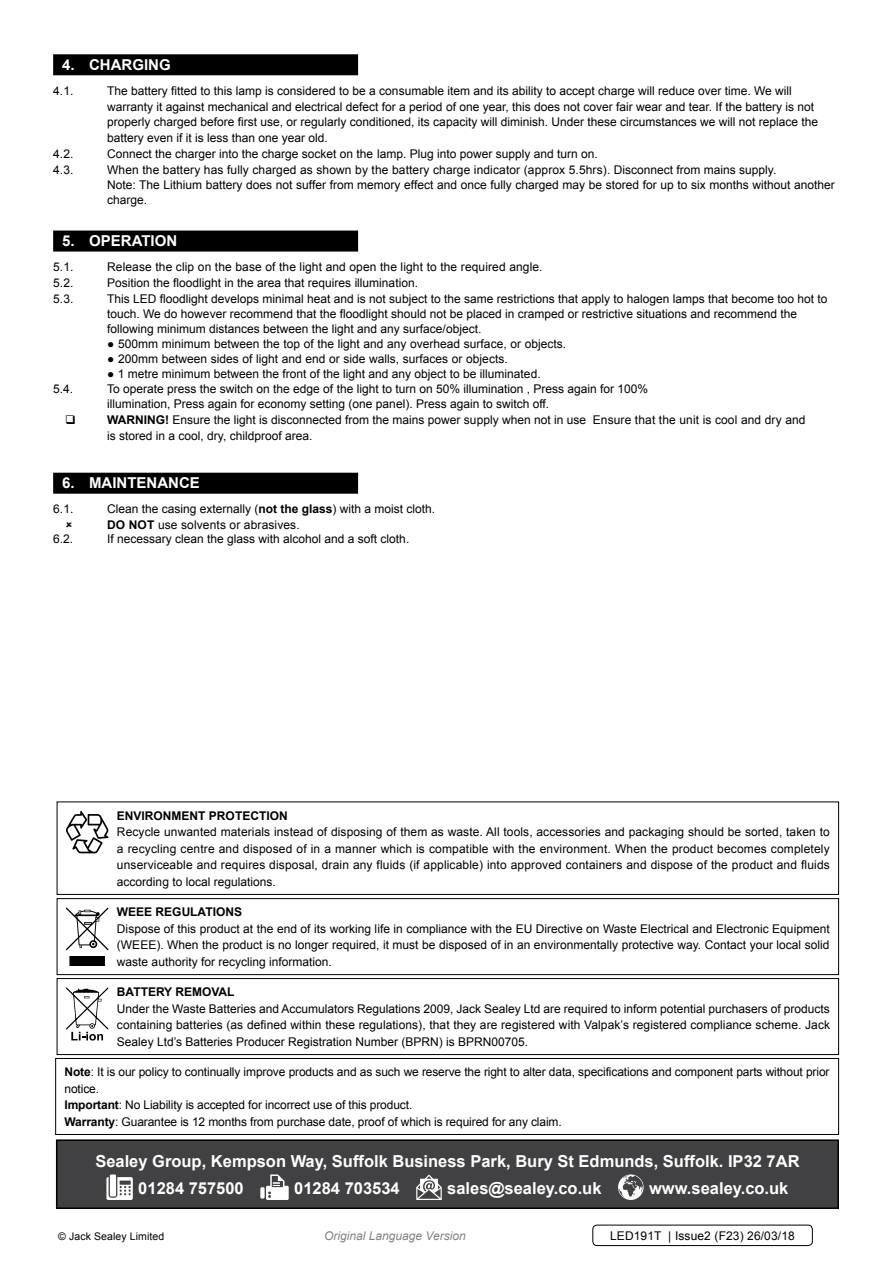
<style>
.page{position:relative;width:893px;height:1263px;background:#fff}
.page>*{position:absolute;margin:0;border:0;box-sizing:border-box;transform-origin:0 0}
.t1{font:700 16.5px/26.7px "Arial";color:#fff}
.t2{font:700 15px "Arial";color:#fff}
.t3{font:12px/16.5px "Arial";color:#000}
.t4{font:700 12px "Arial";color:#000}
.t5{font:italic 12px "Arial";color:#808285}
.t6{font:10.5px "Arial";letter-spacing:.01em;color:#000}
.s1{font-weight:700}
</style>
<div class="page">
<div style="left:53px;top:54px;width:305px;height:21px;background:#000"></div>
<div style="left:53px;top:231px;width:305px;height:21px;background:#000"></div>
<div style="left:53px;top:473px;width:305px;height:21px;background:#000"></div>
<div style="left:592px;top:1225px;width:221px;height:21px;border:1px solid #000;border-radius:4px"></div>
<div style="left:57px;top:1140px;width:781px;height:68px;background:#414042"></div>
<svg style="left:106px;top:1177px;width:27px;height:23px"></svg>
<div style="left:110px;top:1174px;width:6px;height:22px;background:#fff"></div>
<div style="left:260px;top:1187px;width:5px;height:11px;background:#fff"></div>
<svg style="left:266px;top:1174px;width:23px;height:26px"></svg>
<svg style="left:416px;top:1174px;width:26px;height:26px"></svg>
<svg style="left:618px;top:1174px;width:26px;height:26px"></svg>
<div style="left:56px;top:1139px;width:783px;height:70px;border:2px solid #000"></div>
<div style="left:57px;top:801px;width:782px;height:94px;border:1px solid #000"></div>
<svg style="left:66px;top:811px;width:42px;height:42px"></svg>
<div style="left:57px;top:898px;width:782px;height:77px;border:1px solid #000"></div>
<div style="left:70px;top:957px;width:34px;height:8px;background:#000"></div>
<div style="left:69px;top:956px;width:36px;height:10px;border:2px solid #000"></div>
<svg style="left:66px;top:908px;width:42px;height:42px"></svg>
<div style="left:57px;top:978px;width:782px;height:77px;border:1px solid #000"></div>
<svg style="left:66px;top:987px;width:42px;height:53px"></svg>
<div style="left:55px;top:1058px;width:784px;height:77px;border:1px solid #000"></div>
<p class="t2" style="left:62px;top:55px;width:110px">4. Charging</p>
<p class="t3" style="left:53px;top:82px;width:22px">4.1.</p>
<p class="t3" style="left:107px;top:83px;width:712px;line-height:15.8px">The battery fitted to this lamp is considered to be a consumable item and its ability to accept charge will reduce over time. We will warranty it against mechanical and electrical defect for a period of one year, this does not cover fair wear and tear. If the battery is not properly charged before first use, or regularly conditioned, its capacity will diminish. Under these circumstances we will not replace the battery even if it is less than one year old.</p>
<p class="t3" style="left:53px;top:145px;width:22px">4.2.</p>
<p class="t3" style="left:107px;top:145px;width:492px">Connect the charger into the charge socket on the lamp. Plug into power supply and turn on.</p>
<p class="t3" style="left:53px;top:161px;width:22px">4.3.</p>
<p class="t3" style="left:107px;top:161px;width:671px">When the battery has fully charged as shown by the battery charge indicator (approx 5.5hrs). Disconnect from mains supply.</p>
<p class="t3" style="left:53px;top:176px;width:22px">N</p>
<p class="t3" style="left:107px;top:177px;width:729px;line-height:15px;text-indent:9px">ote: The Lithium battery does not suffer from memory effect and once fully charged may be stored for up to six months without another charge.</p>
<p class="t2" style="left:62px;top:231px;width:117px">5. operation</p>
<p class="t3" style="left:53px;top:259px;width:22px">5.1.</p>
<p class="t3" style="left:107px;top:259px;width:437px">Release the clip on the base of the light and open the light to the required angle.</p>
<p class="t3" style="left:53px;top:274px;width:22px">5.2.</p>
<p class="t3" style="left:107px;top:274px;width:312px">Position the floodlight in the area that requires illumination.</p>
<p class="t3" style="left:53px;top:290px;width:22px">5.3.</p>
<p class="t3" style="left:107px;top:290px;width:35px">This LED</p>
<p class="t3" style="left:107px;top:291px;width:722px;line-height:15px;text-indent:53px">floodlight develops minimal heat and is not subject to the same restrictions that apply to halogen lamps that become too hot to touch. We do however recommend that the floodlight should not be placed in cramped or restrictive situations and recommend the following minimum distances between the light and any surface/object.</p>
<p class="t3" style="left:107px;top:335px;width:460px">● 500mm minimum between the top of the light and any overhead surface, or objects.</p>
<p class="t3" style="left:107px;top:350px;width:402px">● 200mm between sides of light and end or side walls, surfaces or objects.</p>
<p class="t3" style="left:107px;top:365px;width:435px">● 1 metre minimum between the front of the light and any object to be illuminated.</p>
<p class="t3" style="left:53px;top:380px;width:22px">5.4.</p>
<p class="t3" style="left:107px;top:381px;width:542px;line-height:15.8px">To operate press the switch on the edge of the light to turn on 50% illumination , Press again for 100% illumination, Press again for economy setting (one panel). Press again to switch off.</p>
<p class="t4" style="left:107px;top:412px;width:10px">WARNING</p>
<p class="t3" style="left:107px;top:412px;width:700px;line-height:15.8px;text-indent:58px"><span class="s1">!</span> Ensure the light is disconnected from the mains power supply when not in use Ensure that the unit is cool and dry and is stored in a cool, dry, childproof area.</p>
<p class="t2" style="left:62px;top:473px;width:139px">6. maintenance</p>
<p class="t3" style="left:53px;top:501px;width:22px">6.1.</p>
<p class="t3" style="left:107px;top:501px;width:330px;line-height:15.8px">Clean the casing externally (<span class="s1">not the glass</span>) with a moist cloth.<br><span class="s1">DO NOT</span></p>
<p class="t3" style="left:158px;top:517px;width:143px">use solvents or abrasives.</p>
<p class="t3" style="left:53px;top:531px;width:22px">6.2.</p>
<p class="t3" style="left:107px;top:531px;width:304px">If necessary clean the glass with alcohol and a soft cloth.</p>
<p class="t4" style="left:117px;top:807px;width:172px">Environment Protection</p>
<p class="t3" style="left:117px;top:824px;width:714px;text-align:justify">Recycle unwanted materials instead of disposing of them as waste. All tools, accessories and packaging should be sorted, taken to a recycling centre and disposed of in a manner which is compatible with the environment. When the product becomes completely unserviceable and requires disposal, drain any fluids (if applicable) into approved containers and dispose of the product and fluids according to local regulations.</p>
<p class="t4" style="left:117px;top:904px;width:125px">Weee Regulations</p>
<p class="t3" style="left:117px;top:920px;width:714px">Dispose of this product at the end of its working life in compliance with the EU Directive on Waste Electrical and Electronic Equipment (WEEE</p>
<p class="t3" style="left:117px;top:937px;width:714px;text-indent:39px">). When the product is no longer required, it must be disposed of in an environmentally protective way. Contact your local solid waste authority for recycling information.</p>
<p class="t4" style="left:117px;top:984px;width:119px">Battery Removal</p>
<p class="t3" style="left:117px;top:1000px;width:715px;text-align:justify">Under the Waste Batteries and Accumulators Regulations 2009, Jack Sealey Ltd are required to inform potential purchasers of products containing batteries (as defined within these regulations), that they are registered with Valpak’s registered compliance scheme. Jack Sealey Ltd’s Batteries Producer Registration N umber (BPRN ) is BPRN 00705.</p>
<p class="t3" style="left:65px;top:1064px;width:767px"><span class="s1">Note</span>: It is our policy to continually improve products and as such we reserve the right to alter data, specifications and component parts without prior notice.<br><span class="s1">Important</span>: No Liability is accepted for incorrect use of this product.<br><span class="s1">Warranty</span>: Guarantee is 12 months from purchase date, proof of which is required for any claim.</p>
<h1 class="t1" style="left:138px;top:1148px;width:651px;text-indent:-43px">Sealey Group, Kempson Way, Suffolk Business Park, Bury St Edmunds, Suffolk. IP32 7AR<br>01284 757500</h1>
<h1 class="t1" style="left:294px;top:1175px;width:107px">01284 703534</h1>
<h1 class="t1" style="left:447px;top:1175px;width:156px">sales@sealey.co.uk</h1>
<h1 class="t1" style="left:649px;top:1175px;width:141px">www.sealey.co.uk</h1>
<p class="t6" style="left:58px;top:1229px;width:108px">© Jack Sealey Limited</p>
<p class="t5" style="left:324px;top:1228px;width:143px">Original Language Version</p>
<p class="t3" style="left:610px;top:1227px;width:186px">LED191T | Issue2 (F23) 26/03/18</p>
</div>
